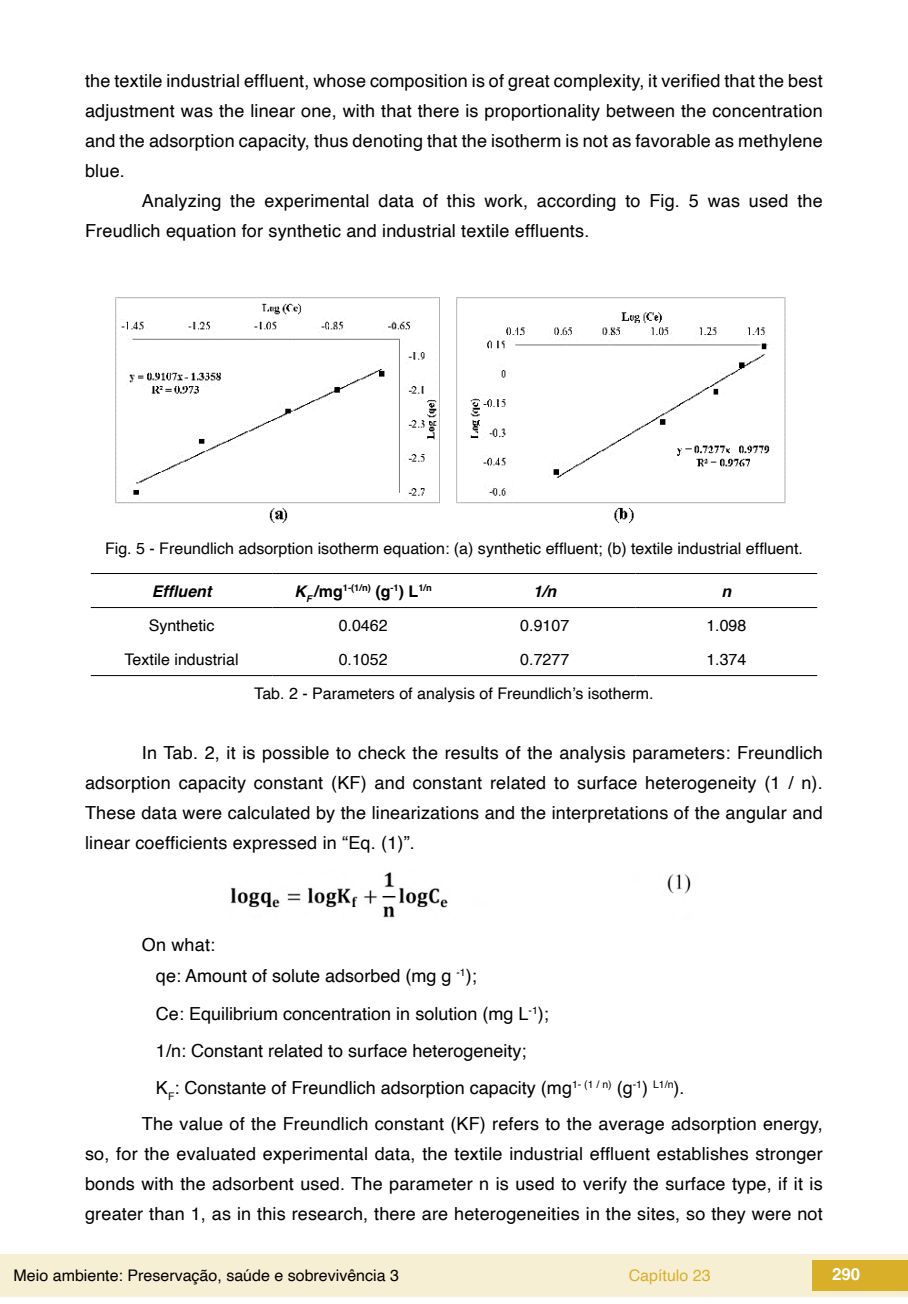
<style>
.page{position:relative;width:908px;height:1304px;background:#fff}
.page>*{position:absolute;margin:0;border:0;box-sizing:border-box;transform-origin:0 0}
.t1{font:18px/30px "Helvetica";letter-spacing:.01em;color:#000;text-align:justify}
.t2{font:700 16.8px "Helvetica";color:#fff}
.t3{font:16px "Helvetica";color:#000}
.t4{font:italic 700 16px "Helvetica";color:#000}
.t5{font:16px "Helvetica";color:#d9ae29}
.t6{font:700 9.4px "Helvetica";color:#000}
.s1{font-style:italic;font-size:16px}
.s2{font-style:italic}
.s3{font-size:16px}
</style>
<div class="page">
<div style="left:0;top:1254px;width:906px;height:43px;background:#f7efd4"></div>
<div style="left:812px;top:1261px;width:95px;height:30px;background:#d9ae29"></div>
<img style="left:114px;top:297px;width:675px;height:226px">
<hr style="left:91px;top:675px;width:181px;height:1px;background:#000">
<hr style="left:272px;top:675px;width:182px;height:1px;background:#000">
<hr style="left:454px;top:675px;width:181px;height:1px;background:#000">
<hr style="left:635px;top:675px;width:181px;height:1px;background:#000">
<hr style="left:91px;top:573px;width:181px;height:1px;background:#000">
<hr style="left:272px;top:573px;width:182px;height:1px;background:#000">
<hr style="left:454px;top:573px;width:181px;height:1px;background:#000">
<hr style="left:635px;top:573px;width:181px;height:1px;background:#000">
<hr style="left:91px;top:607px;width:181px;height:1px;background:#000">
<hr style="left:272px;top:607px;width:182px;height:1px;background:#000">
<hr style="left:454px;top:607px;width:181px;height:1px;background:#000">
<hr style="left:635px;top:607px;width:181px;height:1px;background:#000">
<img style="left:230px;top:872px;width:461px;height:46px">
<p class="t1" style="left:85px;top:66px;width:738px">the textile industrial effluent, whose composition is of great complexity, it verified that the best adjustment was the linear one, with that there is proportionality between the concentration and the adsorption capacity, thus denoting that the isotherm is not as favorable as methylene blue.</p>
<p class="t1" style="left:85px;top:186px;width:738px;text-indent:57px">Analyzing the experimental data of this work, according to Fig. 5 was used the<br>Freudlich equation for synthetic and industrial textile effluents.</p>
<p class="t3" style="left:105px;top:536px;width:699px">Fig. 5 - Freundlich adsorption isotherm equation: (a) synthetic effluent; (b) textile industrial effluent.</p>
<p class="t4" style="left:152px;top:581px;width:61px">Effluent</p>
<p class="t6" style="left:294px;top:582px;width:139px"><span class="s1">K</span><span class="s2">F</span> <span class="s3">/mg</span>1-(1/n) <span class="s3">(g</span>-1<span class="s3">) L</span>1/n</p>
<p class="t4" style="left:533px;top:581px;width:25px">1/n</p>
<p class="t4" style="left:721px;top:581px;width:11px">n</p>
<p class="t3" style="left:149px;top:613px;width:67px">Synthetic</p>
<p class="t3" style="left:338px;top:613px;width:50px">0.0462</p>
<p class="t3" style="left:520px;top:613px;width:50px">0.9107</p>
<p class="t3" style="left:706px;top:613px;width:42px">1.098</p>
<p class="t3" style="left:125px;top:647px;width:115px">Textile industrial</p>
<p class="t3" style="left:338px;top:647px;width:50px">0.1052</p>
<p class="t3" style="left:520px;top:647px;width:50px">0.7277</p>
<p class="t3" style="left:706px;top:647px;width:42px">1.374</p>
<p class="t3" style="left:254px;top:681px;width:400px">Tab. 2 - Parameters of analysis of Freundlich’s isotherm.</p>
<p class="t1" style="left:85px;top:738px;width:738px;text-indent:57px">In Tab. 2, it is possible to check the results of the analysis parameters: Freundlich adsorption capacity constant (KF) and constant related to surface heterogeneity (1 / n).<br>These data were calculated by the linearizations and the interpretations of the angular and linear coefficients expressed in “Eq. (1)”.</p>
<p class="t1" style="left:156px;top:929px;width:322px;line-height:31.6px;text-indent:-14px">On what:<br>qe: Amount of solute adsorbed (mg g <sup>-1</sup>);</p>
<p class="t1" style="left:156px;top:995px;width:530px;line-height:37.4px;text-align:left">Ce: Equilibrium concentration in solution (mg L<sup>-1</sup>);<br>1/n: Constant related to surface heterogeneity;<br>K<sub>F</sub>: Constante of Freundlich adsorption capacity (mg<sup>1-</sup> <sup>(1</sup> <sup>/</sup> <sup>n)</sup> (g<sup>-1</sup>) <sup>L1/n</sup>).</p>
<p class="t1" style="left:85px;top:1109px;width:738px;text-indent:57px">The value of the Freundlich constant (KF) refers to the average adsorption energy, so, for the evaluated experimental data, the textile industrial effluent establishes stronger bonds with the adsorbent used. The parameter n is used to verify the surface type, if it is greater than 1, as in this research, there are heterogeneities in the sites, so they were not</p>
<p class="t3" style="left:14px;top:1263px;width:387px">Meio ambiente: Preservação, saúde e sobrevivência 3</p>
<p class="t5" style="left:628px;top:1263px;width:83px">Capítulo 23</p>
<p class="t2" style="left:831px;top:1264px;width:30px">290</p>
</div>
